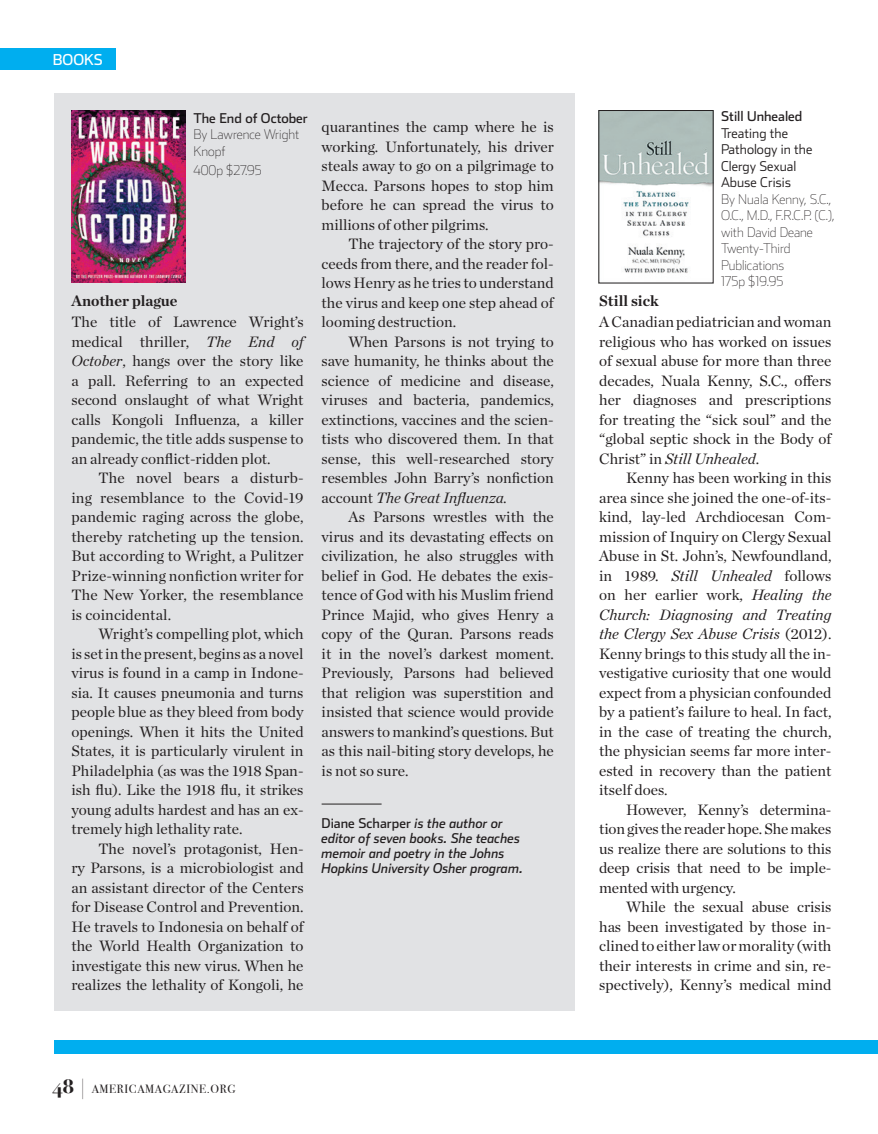
<style>
.page{position:relative;width:878px;height:1134px;background:#fff}
.page>*{position:absolute;margin:0;border:0;box-sizing:border-box;transform-origin:0 0}
.t1{font:15.3px/19.5px "Chronicle Deck";color:#231f20;text-align:justify}
.t2{font:700 15.3px "Chronicle Deck";color:#231f20}
.t3{font:15px "Stainless";letter-spacing:-.005em;color:#fff}
.t4{font:100 13.5px/16.5px "Stainless";color:#231f20}
.t5{font:italic 13.5px/15px "Stainless";color:#231f20}
.t6{font:300 13.5px/16.5px "Stainless";color:#231f20}
.t7{font:13.5px "Stainless";color:#231f20}
.t8{font:12px "Bodoni Svty Two OSITCTT";letter-spacing:.05em;color:#231f20}
.s1{font-style:italic}
.s2{font-style:normal}
.s3{font-weight:700;font-size:21px}
.s4{font-family:"Stainless";font-weight:100;font-size:20.7px}
</style>
<div class="page">
<div style="left:54px;top:93px;width:520px;height:918px;background:#e1e2e4"></div>
<div style="left:0;top:49px;width:115px;height:21px;background:#00aeef"></div>
<img style="left:71px;top:110px;width:114px;height:172px">
<img style="left:600px;top:112px;width:111px;height:161px">
<div style="left:598px;top:110px;width:115px;height:173px;border:1px solid #231f20"></div>
<div style="left:54px;top:1041px;width:824px;height:13px;background:#00aeef"></div>
<hr style="left:321px;top:804px;width:60px;height:1px;background:#231f20">
<p class="t3" style="left:53px;top:51px;width:51px">BOOKS</p>
<p class="t7" style="left:193px;top:110px;width:116px">The End of October</p>
<p class="t4" style="left:193px;top:126px;width:108px">By Lawrence Wright<br>Knopf</p>
<p class="t4" style="left:193px;top:162px;width:70px">400p $27.95</p>
<p class="t2" style="left:71px;top:289px;width:108px">Another plague</p>
<p class="t1" style="left:71px;top:311px;width:234px">The title of Lawrence Wright’s medical thriller, <span class="s1">The End of October</span>, hangs over the story like a pall. Referring to an expected second onslaught of what Wright calls Kongoli Influenza, a killer pandemic, the title adds suspense to an already conflict-ridden plot.</p>
<p class="t1" style="left:71px;top:467px;width:234px;text-indent:27px">The novel bears a disturb&shy;ing resemblance to the Covid-19 pandemic raging across the globe, thereby ratcheting up the tension.<br>But according to Wright, a Pulitzer Prize-winning nonfiction writer for The New Yorker, the resemblance is coincidental.</p>
<p class="t1" style="left:71px;top:623px;width:234px;text-indent:27px">Wright’s compelling plot, which is set in the present, begins as a novel virus is found in a camp in Indone&shy;sia. It causes pneumonia and turns people blue as they bleed from body openings. When it hits the United States, it is particularly virulent in Philadelphia (as was the 1918 Span&shy;ish flu). Like the 1918 flu, it strikes young adults hardest and has an ex&shy;tremely high lethality rate.</p>
<p class="t1" style="left:71px;top:838px;width:234px;text-indent:27px">The novel’s protagonist, Hen&shy;ry Parsons, is a microbiologist and an assistant director of the Centers for Disease Control and Prevention.<br>He travels to Indonesia on behalf of the World Health Organization to investigate this new virus. When he realizes the lethality of Kongoli, he</p>
<p class="t1" style="left:321px;top:116px;width:234px">quarantines the camp where he is working. Unfortunately, his driver steals away to go on a pilgrimage to Mecca. Parsons hopes to stop him before he can spread the virus to millions of other pilgrims.</p>
<p class="t1" style="left:321px;top:233px;width:234px;text-indent:27px">The trajectory of the story pro&shy;ceeds from there, and the reader fol&shy;lows Henry as he tries to understand the virus and keep one step ahead of looming destruction.</p>
<p class="t1" style="left:321px;top:331px;width:234px;text-indent:27px">When Parsons is not trying to save humanity, he thinks about the science of medicine and disease, viruses and bacteria, pandemics, extinctions, vaccines and the scien&shy;tists who discovered them. In that sense, this well-researched story resembles John Barry’s nonfiction account <span class="s1">The Great Influenza.</span></p>
<p class="t1" style="left:321px;top:506px;width:234px;text-indent:27px">As Parsons wrestles with the virus and its devastating effects on civilization, he also struggles with belief in God. He debates the exis&shy;tence of God with his Muslim friend Prince Majid, who gives Henry a copy of the Quran. Parsons reads it in the novel’s darkest moment.<br>Previously, Parsons had believed that religion was superstition and insisted that science would provide answers to mankind’s questions. But as this nail-biting story develops, he is not so sure.</p>
<p class="t5" style="left:321px;top:815px;width:203px"><span class="s2">Diane Scharper</span> is the author or editor of seven books. She teaches memoir and poetry in the Johns<br>Hopkins University Osher program.</p>
<p class="t8" style="left:52px;top:1082px;width:184px"><span class="s3">48</span> <span class="s4">|</span> AMERICAMAGAZINE.ORG</p>
<p class="t7" style="left:721px;top:108px;width:83px">Still Unhealed</p>
<p class="t6" style="left:721px;top:124px;width:93px">Treating the<br>Pathology in the<br>Clergy Sexual<br>Abuse Crisis</p>
<p class="t4" style="left:721px;top:191px;width:115px">By Nuala Kenny, S.C.,<br>O.C., M.D., F.R.C.P. (C.), with David Deane<br>Twenty-Third<br>Publications<br>175p $19.95</p>
<p class="t2" style="left:599px;top:288px;width:61px">Still sick</p>
<p class="t1" style="left:599px;top:311px;width:234px">A Canadian pediatrician and woman religious who has worked on issues of sexual abuse for more than three decades, Nuala Kenny, S.C., offers her diagnoses and prescriptions for treating the “sick soul” and the “global septic shock in the Body of Christ” in <span class="s1">Still Unhealed</span>.</p>
<p class="t1" style="left:599px;top:467px;width:234px;text-indent:27px">Kenny has been working in this area since she joined the one-of-its&shy;kind, lay-led Archdiocesan Com&shy;mission of Inquiry on Clergy Sexual Abuse in St. John’s, Newfoundland, in 1989. <span class="s1">Still Unhealed</span> follows on her earlier work, <span class="s1">Healing the Church: Diagnosing and Treating the Clergy Sex Abuse Crisis</span> (2012).<br>Kenny brings to this study all the in&shy;vestigative curiosity that one would expect from a physician confounded by a patient’s failure to heal. In fact, in the case of treating the church, the physician seems far more inter&shy;ested in recovery than the patient itself does.</p>
<p class="t1" style="left:599px;top:799px;width:234px;text-indent:27px">However, Kenny’s determina&shy;tion gives the reader hope. She makes us realize there are solutions to this deep crisis that need to be imple&shy;mented with urgency.</p>
<p class="t1" style="left:599px;top:896px;width:234px;text-indent:27px">While the sexual abuse crisis has been investigated by those in&shy;clined to either law or morality (with their interests in crime and sin, re&shy;spectively), Kenny’s medical mind</p>
</div>
